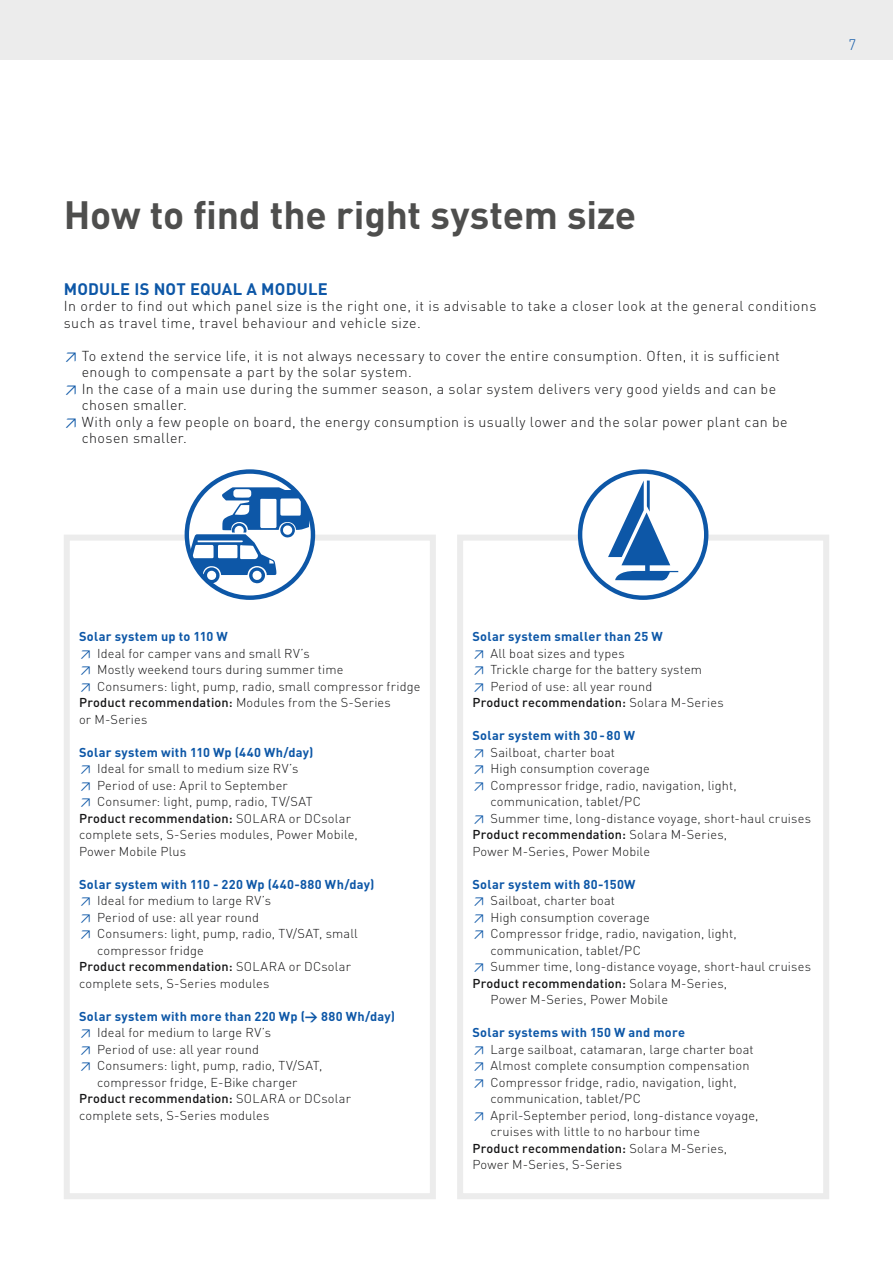
<style>
.page{position:relative;width:893px;height:1263px;background:#fff}
.page>*{position:absolute;margin:0;border:0;box-sizing:border-box;transform-origin:0 0}
.t1{font:700 39px "DIN";letter-spacing:-.005em;color:#4e4e4d}
.t2{font:700 16.5px "DIN";letter-spacing:.015em;color:#0d57a7}
.t3{font:300 15px "DIN";color:#0d57a7}
.t4{font:300 14.25px/16.5px "DIN";letter-spacing:.03em;color:#141415}
.t5{font:300 12.75px/16.5px "DIN";letter-spacing:.015em;color:#141415}
.t6{font:500 12.75px "DIN";letter-spacing:.015em;color:#141415}
.t7{font:700 12.75px "DIN";letter-spacing:.02em;color:#0d57a7}
.s1{font-weight:400;color:#0d57a7}
.s2{font-weight:700;color:#0d57a7}
.s3{font-weight:500}
.s4{font-weight:300}
</style>
<div class="page">
<div style="left:64px;top:535px;width:372px;height:664px;background:#fff;border:6px solid #ececec"></div>
<div style="left:457px;top:535px;width:372px;height:664px;background:#fff;border:6px solid #ececec"></div>
<div style="left:0;top:0;width:893px;height:60px;background:#ececec"></div>
<svg style="left:185px;top:469px;width:130px;height:131px"></svg>
<svg style="left:578px;top:469px;width:130px;height:131px"></svg>
<p class="t3" style="left:848px;top:36px;width:9px">7</p>
<h1 class="t1" style="left:64px;top:189px;width:574px">How to find the right system size</h1>
<p class="t2" style="left:64px;top:278px;width:265px">MODULE IS NOT EQUAL A MODULE</p>
<p class="t4" style="left:64px;top:298px;width:754px">In order to find out which panel size is the right one, it is advisable to take a closer look at the general conditions such as travel time, travel behaviour and vehicle size.</p>
<p class="t4" style="left:64px;top:347px;width:718px"><span class="s1">≥</span> To extend the service life, it is not always necessary to cover the entire consumption. Often, it is sufficient</p>
<p class="t4" style="left:82px;top:364px;width:332px">enough to compensate a part by the solar system.</p>
<p class="t4" style="left:64px;top:380px;width:714px"><span class="s1">≥</span> In the case of a main use during the summer season, a solar system delivers very good yields and can be</p>
<p class="t4" style="left:82px;top:397px;width:107px">chosen smaller.</p>
<p class="t4" style="left:64px;top:413px;width:725px"><span class="s1">≥</span> With only a few people on board, the energy consumption is usually lower and the solar power plant can be</p>
<p class="t4" style="left:82px;top:430px;width:107px">chosen smaller.</p>
<p class="t5" style="left:79px;top:628px;width:343px"><span class="s2">Solar system up to 110 W<br></span><span class="s1">≥</span> Ideal for camper vans and small RV’s<br><span class="s1">≥</span> Mostly weekend tours during summer time<br><span class="s1">≥</span> Consumers: light, pump, radio, small compressor fridge <span class="s3">Product recommendation:</span> Modules from the S-Series<br>or M-Series</p>
<p class="t5" style="left:79px;top:744px;width:280px"><span class="s2">Solar system with 110 Wp (440 Wh/day)<br></span><span class="s1">≥</span> Ideal for small to medium size RV’s<br><span class="s1">≥</span> Period of use: April to September<br><span class="s1">≥</span> Consumer: light, pump, radio, TV/SAT <span class="s3">Product recommendation:</span> SOLARA or DCsolar complete sets, S-Series modules, Power Mobile, Power Mobile Plus</p>
<p class="t7" style="left:79px;top:876px;width:297px">Solar system with 110 - 220 Wp (440-880 Wh/day)</p>
<p class="t5" style="left:79px;top:892px;width:193px"><span class="s1">≥</span> Ideal for medium to large RV’s</p>
<p class="t5" style="left:79px;top:909px;width:181px"><span class="s1">≥</span> Period of use: all year round</p>
<p class="t5" style="left:79px;top:925px;width:280px"><span class="s1">≥</span> Consumers: light, pump, radio, TV/SAT, small</p>
<p class="t5" style="left:97px;top:942px;width:108px">compressor fridge</p>
<p class="t6" style="left:79px;top:958px;width:273px">Product recommendation: <span class="s4">SOLARA or DCsolar</span></p>
<p class="t5" style="left:79px;top:975px;width:192px">complete sets, S-Series modules</p>
<p class="t7" style="left:79px;top:1008px;width:318px">Solar system with more than 220 Wp (&gt; 880 Wh/day)</p>
<p class="t5" style="left:79px;top:1024px;width:193px"><span class="s1">≥</span> Ideal for medium to large RV’s</p>
<p class="t5" style="left:79px;top:1041px;width:181px"><span class="s1">≥</span> Period of use: all year round</p>
<p class="t5" style="left:79px;top:1057px;width:245px"><span class="s1">≥</span> Consumers: light, pump, radio, TV/SAT,</p>
<p class="t5" style="left:97px;top:1074px;width:202px">compressor fridge, E-Bike charger</p>
<p class="t6" style="left:79px;top:1090px;width:273px">Product recommendation: <span class="s4">SOLARA or DCsolar</span></p>
<p class="t5" style="left:79px;top:1107px;width:192px">complete sets, S-Series modules</p>
<p class="t5" style="left:472px;top:628px;width:253px"><span class="s2">Solar system smaller than 25 W<br></span><span class="s1">≥</span> All boat sizes and types<br><span class="s1">≥</span> Trickle charge for the battery system<br><span class="s1">≥</span> Period of use: all year round<br><span class="s3">Product recommendation:</span> Solara M-Series</p>
<p class="t7" style="left:472px;top:727px;width:164px">Solar system with 30-80 W</p>
<p class="t5" style="left:472px;top:744px;width:144px"><span class="s1">≥</span> Sailboat, charter boat</p>
<p class="t5" style="left:472px;top:760px;width:179px"><span class="s1">≥</span> High consumption coverage</p>
<p class="t5" style="left:472px;top:777px;width:266px"><span class="s1">≥</span> Compressor fridge, radio, navigation, light,</p>
<p class="t5" style="left:490px;top:793px;width:152px">communication, tablet/PC</p>
<p class="t5" style="left:472px;top:810px;width:340px"><span class="s1">≥</span> Summer time, long-distance voyage, short-haul cruises</p>
<p class="t6" style="left:472px;top:826px;width:256px">Product recommendation: <span class="s4">Solara M-Series,</span></p>
<p class="t5" style="left:472px;top:843px;width:179px">Power M-Series, Power Mobile</p>
<p class="t7" style="left:472px;top:876px;width:165px">Solar system with 80-150W</p>
<p class="t5" style="left:472px;top:892px;width:144px"><span class="s1">≥</span> Sailboat, charter boat</p>
<p class="t5" style="left:472px;top:909px;width:179px"><span class="s1">≥</span> High consumption coverage</p>
<p class="t5" style="left:472px;top:925px;width:266px"><span class="s1">≥</span> Compressor fridge, radio, navigation, light,</p>
<p class="t5" style="left:490px;top:942px;width:152px">communication, tablet/PC</p>
<p class="t5" style="left:472px;top:958px;width:340px"><span class="s1">≥</span> Summer time, long-distance voyage, short-haul cruises</p>
<p class="t6" style="left:472px;top:975px;width:256px">Product recommendation: <span class="s4">Solara M-Series,</span></p>
<p class="t5" style="left:490px;top:991px;width:179px">Power M-Series, Power Mobile</p>
<p class="t7" style="left:472px;top:1024px;width:214px">Solar systems with 150 W and more</p>
<p class="t5" style="left:472px;top:1041px;width:283px"><span class="s1">≥</span> Large sailboat, catamaran, large charter boat</p>
<p class="t5" style="left:472px;top:1057px;width:279px"><span class="s1">≥</span> Almost complete consumption compensation</p>
<p class="t5" style="left:472px;top:1074px;width:266px"><span class="s1">≥</span> Compressor fridge, radio, navigation, light,</p>
<p class="t5" style="left:490px;top:1090px;width:152px">communication, tablet/PC</p>
<p class="t5" style="left:472px;top:1107px;width:288px"><span class="s1">≥</span> April-September period, long-distance voyage,</p>
<p class="t5" style="left:490px;top:1123px;width:211px">cruises with little to no harbour time</p>
<p class="t6" style="left:472px;top:1140px;width:256px">Product recommendation: <span class="s4">Solara M-Series,</span></p>
<p class="t5" style="left:472px;top:1156px;width:151px">Power M-Series, S-Series</p>
</div>
